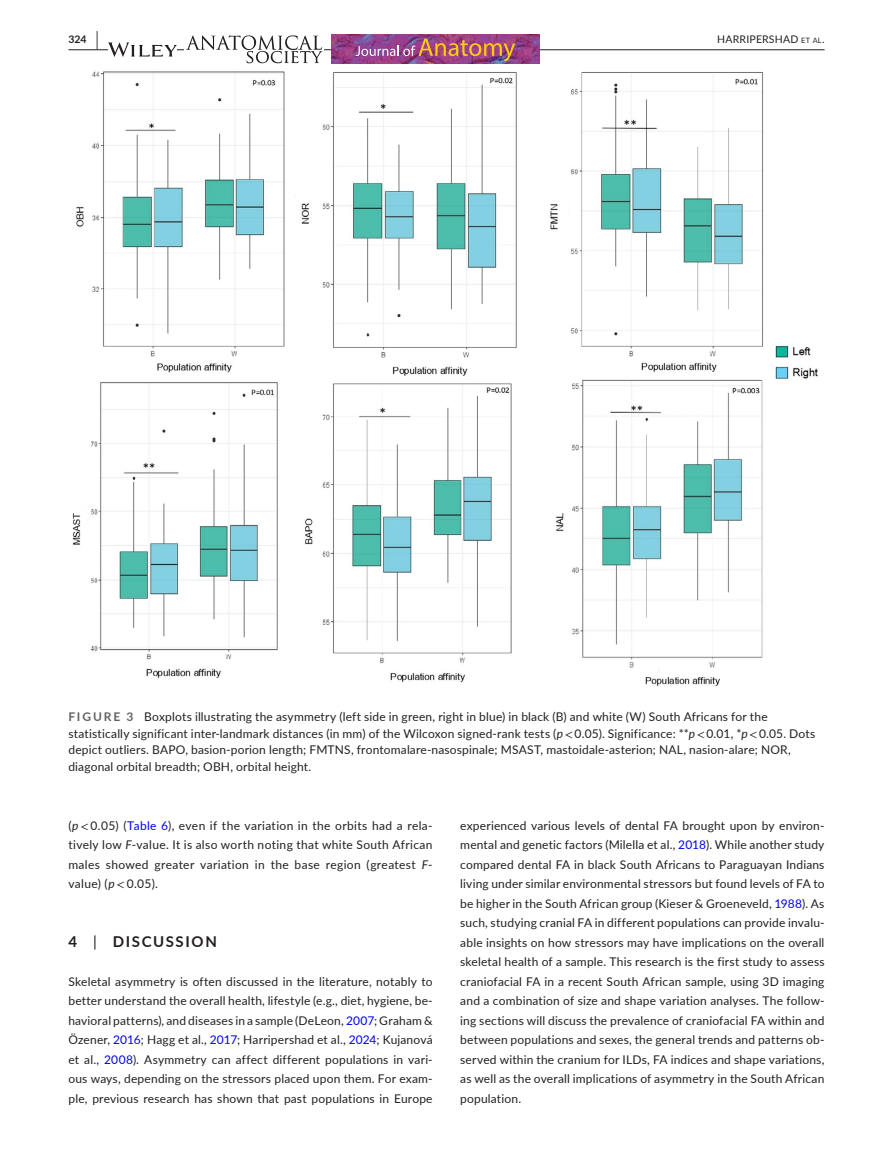
<style>
.page{position:relative;width:893px;height:1174px;background:#fff}
.page>*{position:absolute;margin:0;border:0;box-sizing:border-box;transform-origin:0 0}
.t1{font:700 15px "Lato";letter-spacing:.11em;color:#231f20}
.t2{font:12px/19.5px "Lato";letter-spacing:.015em;color:#231f20;text-align:justify}
.t3{font:10.5px "Lato";letter-spacing:.025em;color:#231f20}
.t4{font:700 10.5px "Lato";color:#231f20}
.s1{font-size:19.5px}
.s2{font-size:7.35px}
.s3{font-weight:700;color:#636366}
.s4{font-style:italic}
.s5{font-family:"STIX"}
.s6{color:#00f}
.s7{font-weight:400}
</style>
<div class="page">
<hr style="left:68px;top:49px;width:756px;height:1px;background:#231f20">
<svg style="left:108px;top:42px;width:69px;height:15px"></svg>
<img style="left:185px;top:35px;width:139px;height:29px">
<img style="left:331px;top:34px;width:209px;height:30px">
<img style="left:356px;top:39px;width:159px;height:22px">
<img style="left:72px;top:71px;width:746px;height:615px">
<p class="t4" style="left:68px;top:31px;width:31px">324 <span class="s1">|</span></p>
<p class="t3" style="left:717px;top:31px;width:109px">HARRIPERSHAD <span class="s2">et al</span>.</p>
<p class="t2" style="left:68px;top:708px;width:748px;line-height:16.5px;text-align:left"><span class="s3">FIGURE 3</span> Boxplots illustrating the asymmetry (left side in green, right in blue) in black (B) and white (W) South Africans for the statistically significant inter-landmark distances (in mm) of the Wilcoxon signed-rank tests (<span class="s4">p</span><span class="s5">&lt;</span> 0.05). Significance: **<span class="s4">p</span><span class="s5">&lt;</span> 0.01, *<span class="s4">p</span><span class="s5">&lt;</span> 0.05. Dots depict outliers. BAPO, basion-porion length; FMTNS, frontomalare-nasospinale; MSAST, mastoidale-asterion; NAL, nasion-alare; NOR, diagonal orbital breadth; OBH, orbital height.</p>
<p class="t2" style="left:68px;top:815px;width:366px">(<span class="s4">p</span><span class="s5">&lt;</span> 0.05) (<span class="s6">Table 6</span>), even if the variation in the orbits had a rela&shy;tively low <span class="s4">F</span>-value. It is also worth noting that white South African males showed greater variation in the base region (greatest <span class="s4">F&shy;</span>value) (<span class="s4">p</span><span class="s5">&lt;</span> 0.05).</p>
<p class="t1" style="left:68px;top:930px;width:150px">4 <span class="s7">|</span> DISCUSSION</p>
<p class="t2" style="left:68px;top:971px;width:366px">Skeletal asymmetry is often discussed in the literature, notably to better understand the overall health, lifestyle (e.g., diet, hygiene, be&shy;havioral patterns), and diseases in a sample (DeLeon, <span class="s6">2007</span>; Graham &amp; Özener, <span class="s6">2016</span>; Hagg et al., <span class="s6">2017</span>; Harripershad et al., <span class="s6">2024</span>; Kujanová et al., <span class="s6">2008</span>). Asymmetry can affect different populations in vari&shy;ous ways, depending on the stressors placed upon them. For exam&shy;ple, previous research has shown that past populations in Europe</p>
<p class="t2" style="left:460px;top:815px;width:366px">experienced various levels of dental FA brought upon by environ&shy;mental and genetic factors (Milella et al., <span class="s6">2018</span>). While another study compared dental FA in black South Africans to Paraguayan Indians living under similar environmental stressors but found levels of FA to be higher in the South African group (Kieser &amp; Groeneveld, <span class="s6">1988</span>). As such, studying cranial FA in different populations can provide invalu&shy;able insights on how stressors may have implications on the overall skeletal health of a sample. This research is the first study to assess craniofacial FA in a recent South African sample, using 3D imaging and a combination of size and shape variation analyses. The follow&shy;ing sections will discuss the prevalence of craniofacial FA within and between populations and sexes, the general trends and patterns ob&shy;served within the cranium for ILDs, FA indices and shape variations, as well as the overall implications of asymmetry in the South African population.</p>
</div>
